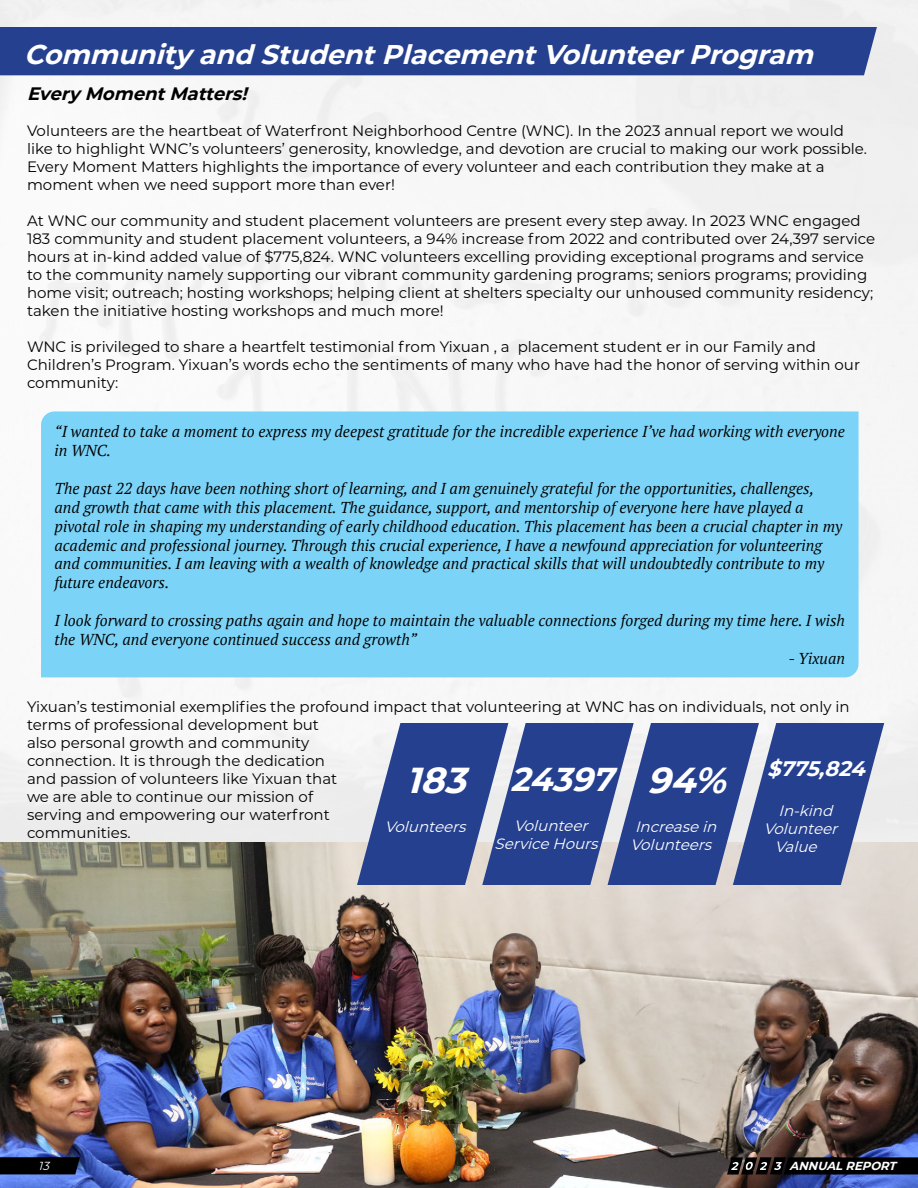
<style>
.page{position:relative;width:918px;height:1188px;background:#fff}
.page>*{position:absolute;margin:0;border:0;box-sizing:border-box;transform-origin:0 0}
.t1{font:italic 700 36px "Montserrat";color:#fff}
.t2{font:italic 700 33px "Montserrat";color:#fff}
.t3{font:italic 700 27px "Montserrat";color:#fff}
.t4{font:italic 700 21px "Montserrat";color:#fff}
.t5{font:italic 700 18px "Montserrat";color:#000}
.t6{font:italic 15.75px/18.9px "PT Serif Pro";color:#000}
.t7{font:15px/18px "Montserrat";color:#000}
.t8{font:italic 15px/18px "Montserrat";color:#fff}
.t9{font:italic 700 11.7px "Montserrat";color:#fff}
.t10{font:italic 11.7px "Montserrat";color:#fff}
</style>
<div class="page">
<div style="left:0;top:27px;width:877px;height:48px;background:#25408f"></div>
<img style="left:0;top:842px;width:918px;height:346px">
<svg style="left:357px;top:723px;width:527px;height:162px;background:#485e9e"></svg>
<div style="left:41px;top:411px;width:818px;height:266px;background:#7bd3f7"></div>
<svg style="left:727px;top:1157px;width:191px;height:18px;background:#121113"></svg>
<svg style="left:0;top:1157px;width:80px;height:17px"></svg>
<h3 class="t3" style="left:24px;top:35px;width:800px">Communityand StudentPlacementVolunteerProgram</h3>
<p class="t5" style="left:27px;top:80px;width:228px">EveryMomentMatters!</p>
<p class="t7" style="left:27px;top:121px;width:842px">Volunteers are the heartbeat of Waterfront Neighborhood Centre (WNC). In the 2023 annual report we would like to highlight WNC’s volunteers’ generosity, knowledge, and devotion are crucial to making our work possible.<br>Every Moment Matters highlights the importance of every volunteer and each contribution they make at a moment when we need support more than ever!</p>
<p class="t7" style="left:27px;top:211px;width:850px">At WNC our community and student placement volunteers are present every step away. In 2023 WNC engaged 183 community and student placement volunteers, a 94% increase from 2022 and contributed over 24,397 service hours at in-kind added value of $775,824. WNC volunteers excelling providing exceptional programs and service to the community namely supporting our vibrant community gardening programs; seniors programs; providing home visit; outreach; hosting workshops; helping client at shelters specialty our unhoused community residency; taken the initiative hosting workshops and much more!</p>
<p class="t7" style="left:27px;top:337px;width:835px">WNC is privileged to share a heartfelt testimonial from Yixuan , a placement student er in our Family and<br>Children’s Program. Yixuan’s words echo the sentiments of many who have had the honor of serving within our community:</p>
<p class="t6" style="left:55px;top:422px;width:792px">“I wanted to take a moment to express my deepest gratitude for the incredible experience I’ve had working with everyone in WNC.</p>
<p class="t6" style="left:55px;top:478px;width:789px">The past 22 days have been nothing short of learning, and I am genuinely grateful for the opportunities, challenges, and growth that came with this placement. The guidance, support, and mentorship of everyone here have played a pivotal role in shaping my understanding of early childhood education. This placement has been a crucial chapter in my academic and professional journey. Through this crucial experience, I have a newfound appreciation for volunteering and communities. I am leaving with a wealth of knowledge and practical skills that will undoubtedly contribute to my future endeavors.</p>
<p class="t6" style="left:55px;top:611px;width:792px">I look forward to crossing paths again and hope to maintain the valuable connections forged during my time here. I wish the WNC, and everyone continued success and growth”</p>
<p class="t6" style="left:788px;top:649px;width:58px">- Yixuan</p>
<p class="t7" style="left:27px;top:697px;width:824px">Yixuan’s testimonial exemplifies the profound impact that volunteering at WNC has on individuals, not only in terms of professional development but<br>also personal growth and community<br>connection. It is through the dedication<br>and passion of volunteers like Yixuan that<br>we are able to continue our mission of<br>serving and empowering our waterfront<br>communities.</p>
<h3 class="t4" style="left:767px;top:754px;width:107px">$775,824</h3>
<p class="t8" style="left:778px;top:801px;width:60px">In-kind</p>
<p class="t8" style="left:764px;top:819px;width:80px">Volunteer</p>
<p class="t8" style="left:775px;top:837px;width:48px">Value</p>
<h1 class="t1" style="left:406px;top:754px;width:74px">183</h1>
<p class="t8" style="left:385px;top:817px;width:87px">Volunteers</p>
<h1 class="t1" style="left:647px;top:754px;width:93px">94%</h1>
<p class="t8" style="left:631px;top:817px;width:92px;text-align:center">Increasein<br>Volunteers</p>
<h2 class="t2" style="left:510px;top:756px;width:116px">24397</h2>
<p class="t8" style="left:495px;top:816px;width:110px;text-indent:20px">Volunteer<br>ServiceHours</p>
<p class="t10" style="left:38px;top:1158px;width:16px">13</p>
<p class="t9" style="left:790px;top:1157px;width:112px">ANNUALREPORT</p>
</div>
